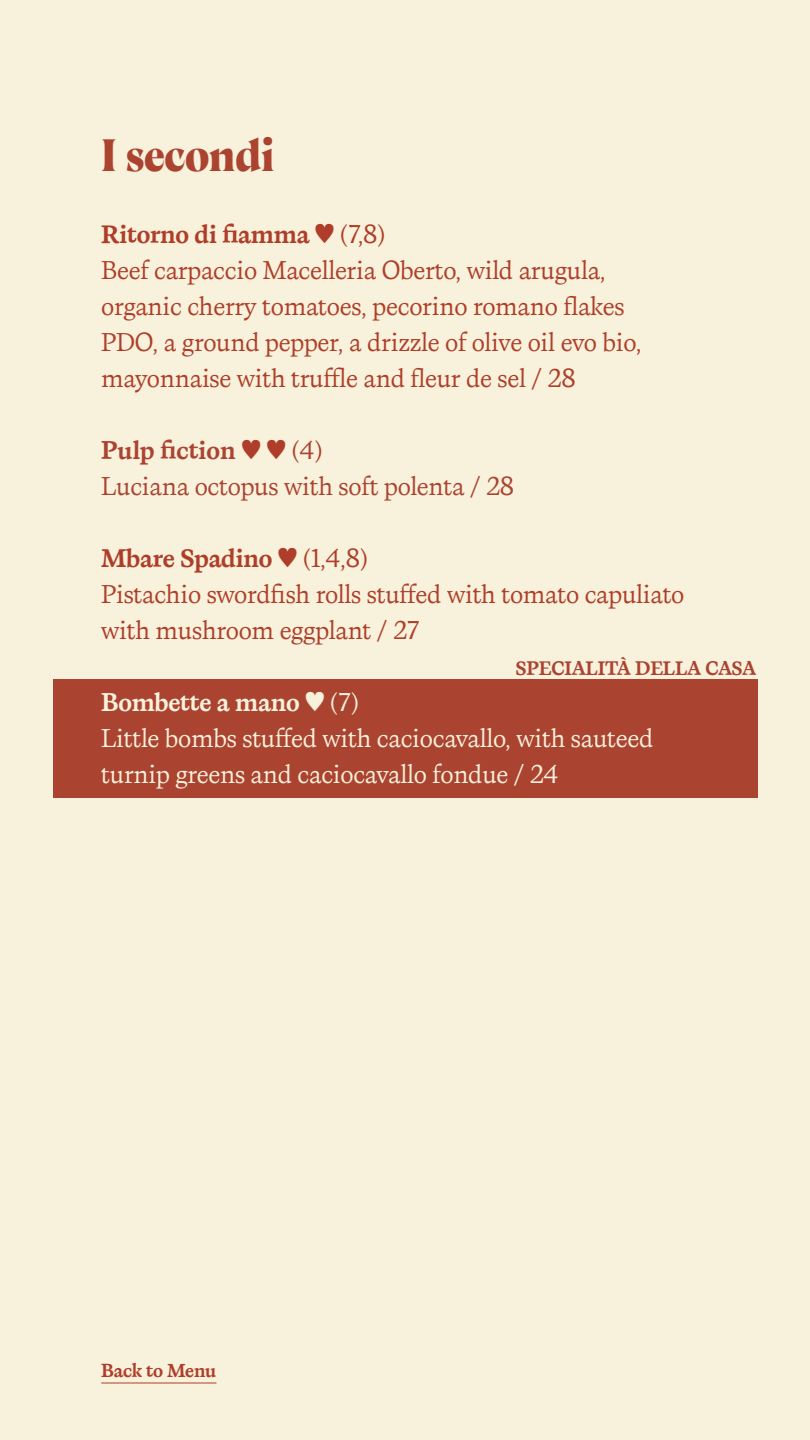
<style>
.page{position:relative;width:810px;height:1440px;background:#f8f1db}
.page>*{position:absolute;margin:0;border:0;box-sizing:border-box;transform-origin:0 0}
.t1{font:900 45px "Calvino Grande";letter-spacing:-.01em;color:#ab4331}
.t2{font:25.5px/36px "Calvino";letter-spacing:-.01em;color:#ae3e29}
.t3{font:25.5px "Calvino";letter-spacing:-.01em;color:#f8f1db}
.t4{font:700 25.5px "Calvino";letter-spacing:-.01em;color:#ae3e29}
.t5{font:25.5px "Calvino";letter-spacing:-.01em;color:#ab4331}
.t6{font:700 25.5px "Calvino";letter-spacing:-.01em;color:#f8f1db}
.t7{font:700 25.5px "Calvino";color:#ab4331}
.t8{font:700 19.5px "Calvino";letter-spacing:-.01em;color:#ab4331}
.t9{font:700 18.75px "Calvino";letter-spacing:-.01em;color:#ae3e29}
.s1{font-weight:400}
.s2{color:#ae3e29}
</style>
<div class="page">
<div style="left:53px;top:680px;width:705px;height:118px;background:#ab4331"></div>
<hr style="left:101px;top:1383px;width:115px;height:1px;background:#ae3e29">
<p class="t1" style="left:101px;top:121px;width:175px">I secondi</p>
<p class="t4" style="left:101px;top:214px;width:286px">Ritorno di fiamma ♥ <span class="s1">(7,8)</span></p>
<p class="t2" style="left:101px;top:250px;width:506px">Beef carpaccio Macelleria Oberto, wild arugula,</p>
<p class="t2" style="left:101px;top:286px;width:525px">organic cherry tomatoes, pecorino romano flakes</p>
<p class="t2" style="left:101px;top:322px;width:542px">PDO, a ground pepper, a drizzle of olive oil evo bio,</p>
<p class="t2" style="left:101px;top:358px;width:476px">mayonnaise with truffle and fleur de sel / 28</p>
<p class="t7" style="left:101px;top:430px;width:223px">Pulp fiction <span class="s2">♥ ♥</span> <span class="s1">(4)</span></p>
<p class="t5" style="left:101px;top:467px;width:414px">Luciana octopus with soft polenta / 28</p>
<p class="t4" style="left:101px;top:538px;width:269px">Mbare Spadino ♥ <span class="s1">(1,4,8)</span></p>
<p class="t2" style="left:101px;top:574px;width:585px">Pistachio swordfish rolls stuffed with tomato capuliato with mushroom eggplant / 27</p>
<p class="t8" style="left:515px;top:653px;width:242px">SPECIALITÀ DELLA CASA</p>
<p class="t6" style="left:101px;top:682px;width:260px">Bombette a mano ♥ <span class="s1">(7)</span></p>
<p class="t3" style="left:101px;top:719px;width:554px">Little bombs stuffed with caciocavallo, with sauteed</p>
<p class="t3" style="left:101px;top:755px;width:459px">turnip greens and caciocavallo fondue / 24</p>
<p class="t9" style="left:101px;top:1356px;width:117px">Back to Menu</p>
</div>
